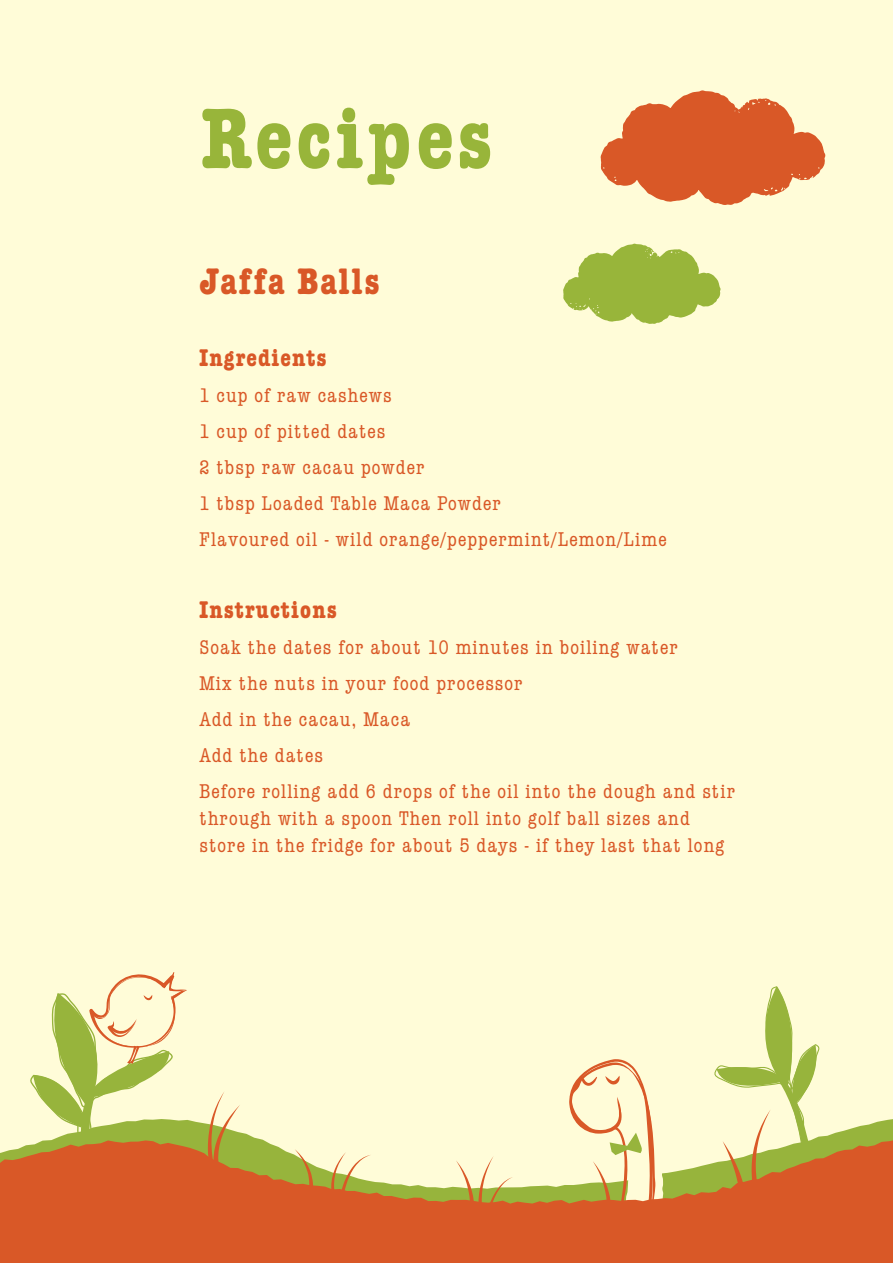
<style>
.page{position:relative;width:893px;height:1263px;background:#fffcd8}
.page>*{position:absolute;margin:0;border:0;box-sizing:border-box;transform-origin:0 0}
.t1{font:700 condensed 90.45px "Amer Typewriter IT Cby BT";letter-spacing:.05em;color:#98b53a}
.t2{font:700 condensed 39px "Amer Typewriter IT Cby BT";letter-spacing:.05em;color:#d95827}
.t3{font:700 condensed 25.5px "Amer Typewriter IT Cby BT";letter-spacing:.05em;color:#d95827}
.t4{font:500 condensed 21px/36px "Amer Typewriter IT Cby BT";letter-spacing:.05em;color:#d95827}
</style>
<div class="page">
<svg style="left:188px;top:1119px;width:705px;height:18px"></svg>
<svg style="left:0;top:1137px;width:893px;height:126px;fill:#d95827"></svg>
<svg style="left:295px;top:1149px;width:18px;height:49px"></svg>
<svg style="left:456px;top:1156px;width:57px;height:107px"></svg>
<svg style="left:331px;top:1152px;width:40px;height:74px"></svg>
<svg style="left:710px;top:986px;width:113px;height:240px"></svg>
<svg style="left:208px;top:1092px;width:32px;height:130px"></svg>
<svg style="left:569px;top:1059px;width:94px;height:204px"></svg>
<svg style="left:27px;top:972px;width:161px;height:246px"></svg>
<svg style="left:563px;top:90px;width:263px;height:234px"></svg>
<h1 class="t1" style="left:201px;top:83px;width:293px">Recipes</h1>
<h2 class="t2" style="left:200px;top:257px;width:182px">Jaffa Balls</h2>
<p class="t3" style="left:200px;top:342px;width:129px">Ingredients</p>
<p class="t4" style="left:200px;top:376px;width:469px">1 cup of raw cashews<br>1 cup of pitted dates<br>2 tbsp raw cacau powder<br>1 tbsp Loaded Table Maca Powder<br>Flavoured oil - wild orange/peppermint/Lemon/Lime</p>
<p class="t3" style="left:200px;top:594px;width:139px">Instructions</p>
<p class="t4" style="left:200px;top:628px;width:537px">Soak the dates for about 10 minutes in boiling water<br>Mix the nuts in your food processor<br>Add in the cacau, Maca<br>Add the dates<br>Before rolling add 6 drops of the oil into the dough and stir</p>
<p class="t4" style="left:200px;top:804px;width:526px;line-height:27px">through with a spoon Then roll into golf ball sizes and store in the fridge for about 5 days - if they last that long</p>
</div>
